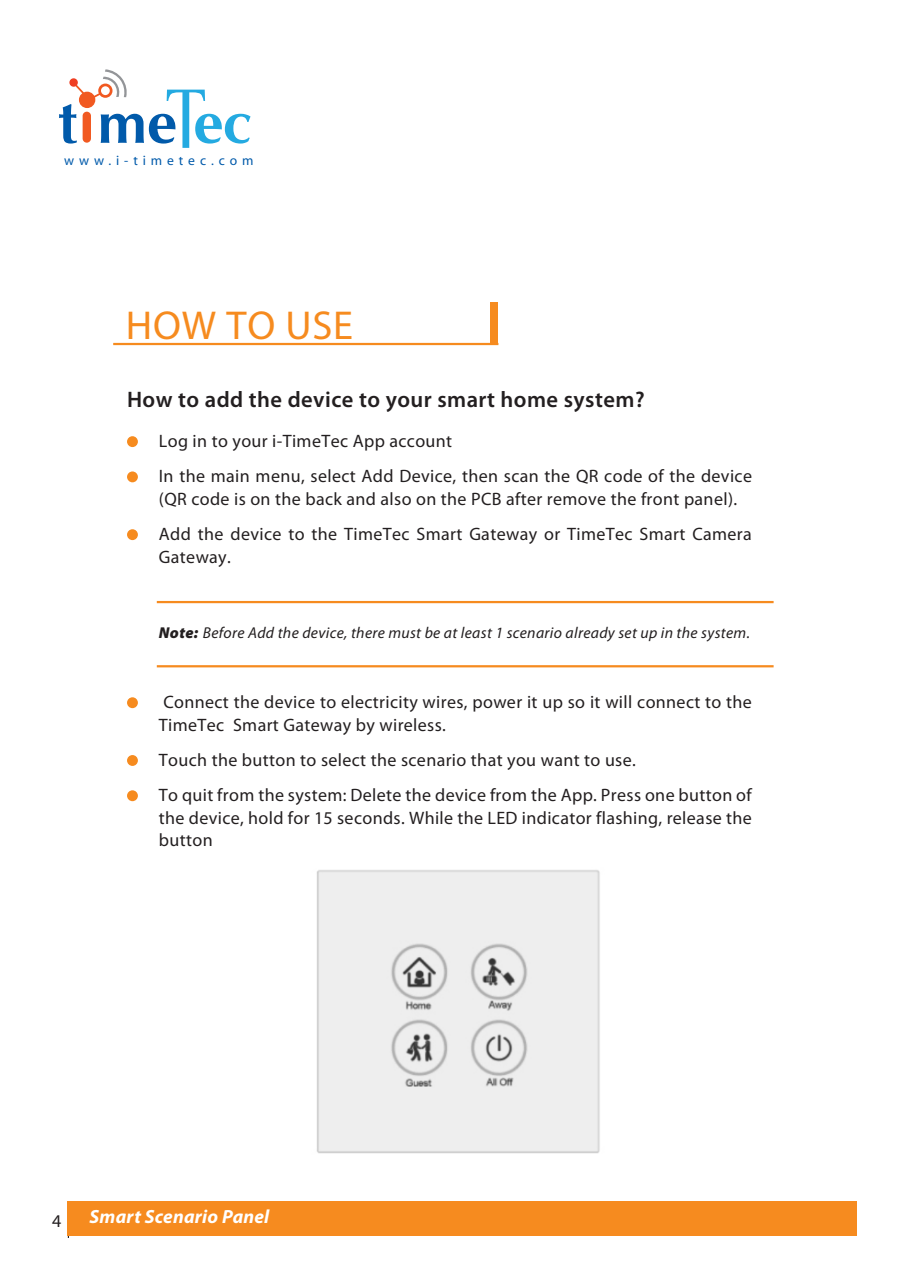
<style>
.page{position:relative;width:903px;height:1288px;background:#fff}
.page>*{position:absolute;margin:0;border:0;box-sizing:border-box;transform-origin:0 0}
.t1{font:40.5px "Myriad Pro";letter-spacing:.02em;color:#f68b1f}
.t2{font:600 22.5px "Myriad Pro";letter-spacing:.02em;color:#231f20}
.t3{font:italic 700 19.12px "Myriad Pro";letter-spacing:.01em;color:#fff}
.t4{font:18px/22.5px "Myriad Pro";letter-spacing:.02em;color:#231f20}
.t5{font:italic 15.75px "Myriad Pro";letter-spacing:.02em;color:#231f20}
.t6{font:13.72px "Myriad";letter-spacing:.36em;color:#015aaa}
.s1{font-weight:900}
</style>
<div class="page">
<hr style="left:68px;top:1203px;width:1px;height:35px;background:#231f20">
<div style="left:67px;top:1201px;width:789px;height:34px;background:#f68b1f"></div>
<svg style="left:59px;top:69px;width:191px;height:79px"></svg>
<div style="left:127px;top:436px;width:11px;height:11px;background:#f68b1f;border-radius:50%"></div>
<div style="left:127px;top:471px;width:11px;height:11px;background:#f68b1f;border-radius:50%"></div>
<div style="left:127px;top:529px;width:11px;height:11px;background:#f68b1f;border-radius:50%"></div>
<div style="left:127px;top:697px;width:11px;height:11px;background:#f68b1f;border-radius:50%"></div>
<div style="left:127px;top:755px;width:11px;height:11px;background:#f68b1f;border-radius:50%"></div>
<div style="left:127px;top:790px;width:11px;height:11px;background:#f68b1f;border-radius:50%"></div>
<hr style="left:113px;top:343px;width:385px;height:2px;background:#f68b1f">
<div style="left:490px;top:302px;width:8px;height:42px;background:#f68b1f"></div>
<hr style="left:157px;top:601px;width:616px;height:2px;background:#f68b1f">
<hr style="left:157px;top:665px;width:616px;height:2px;background:#f68b1f">
<img style="left:316px;top:870px;width:284px;height:284px">
<p class="t6" style="left:64px;top:153px;width:191px">www.i-timetec.com</p>
<p class="t1" style="left:126px;top:300px;width:229px">HOW TO USE</p>
<p class="t2" style="left:127px;top:385px;width:519px">How to add the device to your smart home system?</p>
<p class="t4" style="left:159px;top:429px;width:295px">Log in to your i-TimeTec App account</p>
<p class="t4" style="left:159px;top:465px;width:594px">In the main menu, select Add Device, then scan the QR code of the device (QR code is on the back and also on the PCB after remove the front panel).</p>
<p class="t4" style="left:159px;top:522px;width:594px">Add the device to the TimeTec Smart Gateway or TimeTec Smart Camera<br>Gateway.</p>
<p class="t5" style="left:159px;top:623px;width:592px"><span class="s1">Note:</span> Before Add the device, there must be at least 1 scenario already set up in the system.</p>
<p class="t4" style="left:159px;top:690px;width:594px">Connect the device to electricity wires, power it up so it will connect to the<br>TimeTec Smart Gateway by wireless.</p>
<p class="t4" style="left:159px;top:748px;width:478px">Touch the button to select the scenario that you want to use.</p>
<p class="t4" style="left:159px;top:783px;width:594px;text-align:justify">To quit from the system: Delete the device from the App. Press one button of the device, hold for 15 seconds. While the LED indicator flashing, release the button</p>
<p class="t3" style="left:90px;top:1204px;width:181px">Smart Scenario Panel</p>
</div>
